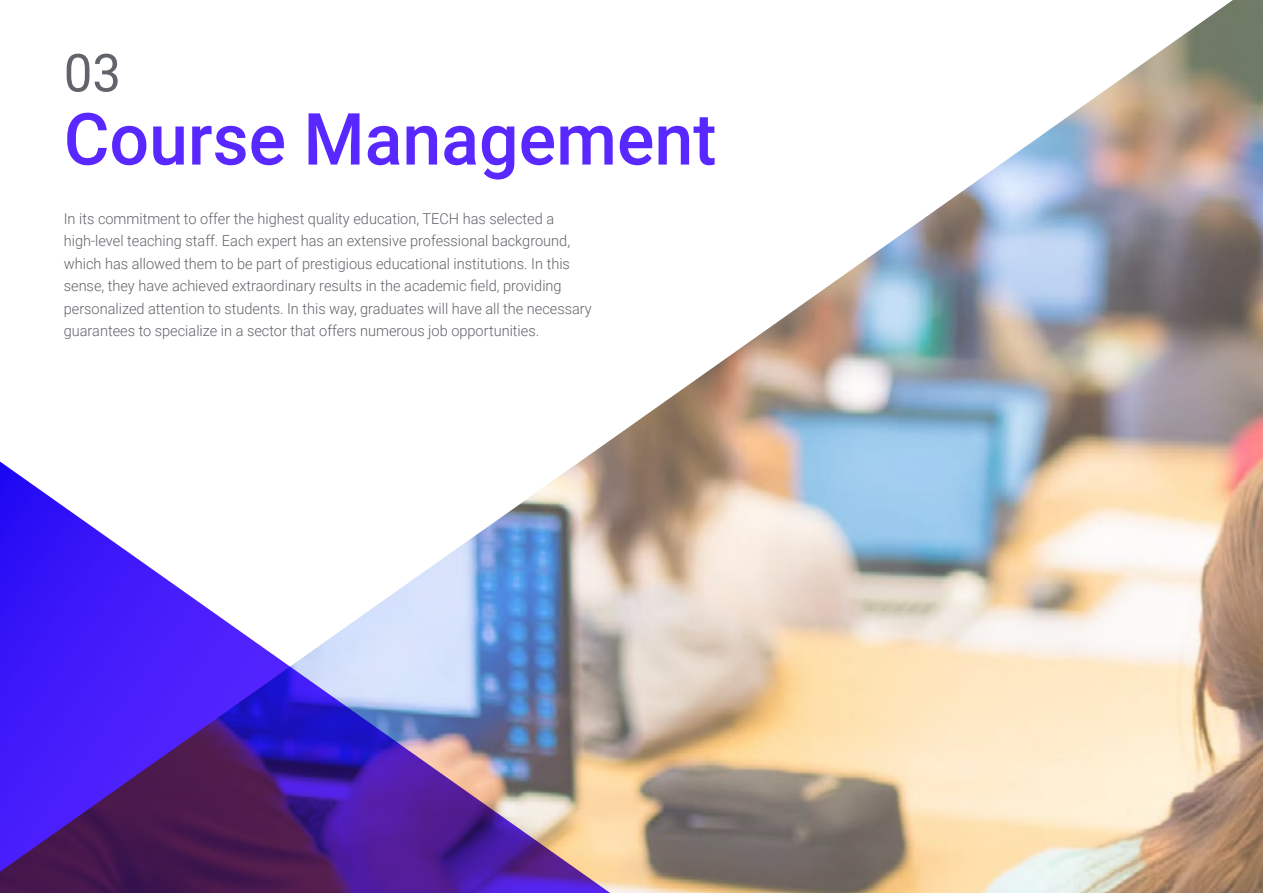
<style>
.page{position:relative;width:1263px;height:893px;background:#fff}
.page>*{position:absolute;margin:0;border:0;box-sizing:border-box;transform-origin:0 0}
.t1{font:500 72px "Roboto";color:#5927ff}
.t2{font:52.5px "Roboto";color:#61646a}
.t3{font:300 15px/22.5px "Roboto";color:#61646a}
</style>
<div class="page">
<img style="left:602px;top:0;width:661px;height:893px">
<img style="left:0;top:446px;width:640px;height:447px">
<h2 class="t2" style="left:64px;top:36px;width:59px">03</h2>
<h1 class="t1" style="left:64px;top:89px;width:654px">Course Management</h1>
<p class="t3" style="left:64px;top:207px;width:530px">In its commitment to offer the highest quality education, TECH has selected a high-level teaching staff. Each expert has an extensive professional background, which has allowed them to be part of prestigious educational institutions. In this sense, they have achieved extraordinary results in the academic field, providing personalized attention to students. In this way, graduates will have all the necessary guarantees to specialize in a sector that offers numerous job opportunities.</p>
</div>
